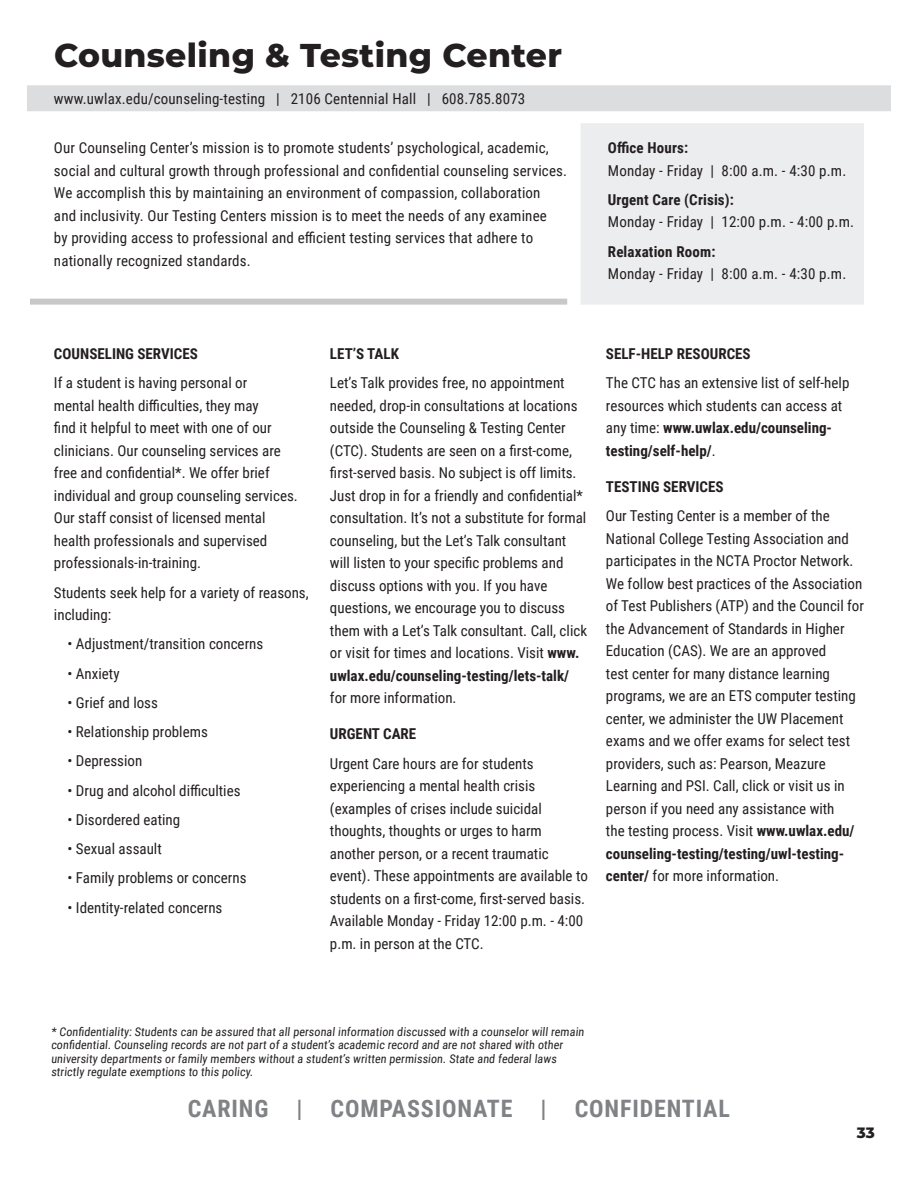
<style>
.page{position:relative;width:918px;height:1188px;background:#fff}
.page>*{position:absolute;margin:0;border:0;box-sizing:border-box;transform-origin:0 0}
.t1{font:800 33px "Montserrat";letter-spacing:.01em;color:#231f20}
.t2{font:700 24px "Roboto Condensed";letter-spacing:.035em;color:#808285}
.t3{font:15px/22.5px "Roboto Condensed";color:#231f20}
.t4{font:700 15px "Roboto Condensed";color:#231f20}
.t5{font:800 15px "Montserrat";color:#231f20}
.t6{font:12px/13.5px "Roboto Condensed";color:#231f20}
.s1{font-weight:700}
</style>
<div class="page">
<div style="left:27px;top:85px;width:864px;height:26px;background:#dcdddf"></div>
<div style="left:580px;top:123px;width:284px;height:182px;background:#ecedee"></div>
<div style="left:30px;top:299px;width:537px;height:6px;background:#c7c8ca"></div>
<h1 class="t1" style="left:54px;top:31px;width:510px">Counseling &amp; Testing Center</h1>
<p class="t3" style="left:54px;top:87px;width:473px">www.uwlax.edu/counseling-testing | 2106 Centennial Hall | 608.785.8073</p>
<p class="t3" style="left:54px;top:136px;width:515px">Our Counseling Center’s mission is to promote students’ psychological, academic, social and cultural growth through professional and confidential counseling services.<br>We accomplish this by maintaining an environment of compassion, collaboration<br>and inclusivity. Our Testing Centers mission is to meet the needs of any examinee<br>by providing access to professional and efficient testing services that adhere to nationally recognized standards.</p>
<p class="t4" style="left:608px;top:137px;width:82px">Office Hours:</p>
<p class="t3" style="left:608px;top:158px;width:240px">Monday - Friday | 8:00 a.m. - 4:30 p.m.</p>
<p class="t4" style="left:608px;top:189px;width:128px">Urgent Care (Crisis):</p>
<p class="t3" style="left:608px;top:210px;width:248px">Monday - Friday | 12:00 p.m. - 4:00 p.m.</p>
<p class="t4" style="left:608px;top:241px;width:109px">Relaxation Room:</p>
<p class="t3" style="left:608px;top:262px;width:240px">Monday - Friday | 8:00 a.m. - 4:30 p.m.</p>
<p class="t4" style="left:54px;top:343px;width:145px">COUNSELING SERVICES</p>
<p class="t3" style="left:54px;top:371px;width:245px">If a student is having personal or<br>mental health difficulties, they may<br>find it helpful to meet with one of our clinicians. Our counseling services are free and confidential*. We offer brief individual and group counseling services.<br>Our staff consist of licensed mental health professionals and supervised professionals-in-training.</p>
<p class="t3" style="left:54px;top:580px;width:256px">Students seek help for a variety of reasons, including:</p>
<p class="t3" style="left:67px;top:632px;width:197px">• Adjustment/transition concerns</p>
<p class="t3" style="left:67px;top:661px;width:54px">• Anxiety</p>
<p class="t3" style="left:67px;top:691px;width:92px">• Grief and loss</p>
<p class="t3" style="left:67px;top:720px;width:142px">• Relationship problems</p>
<p class="t3" style="left:67px;top:749px;width:76px">• Depression</p>
<p class="t3" style="left:67px;top:778px;width:175px">• Drug and alcohol difficulties</p>
<p class="t3" style="left:67px;top:808px;width:114px">• Disordered eating</p>
<p class="t3" style="left:67px;top:837px;width:96px">• Sexual assault</p>
<p class="t3" style="left:67px;top:866px;width:181px">• Family problems or concerns</p>
<p class="t3" style="left:67px;top:895px;width:156px">• Identity-related concerns</p>
<p class="t4" style="left:330px;top:343px;width:71px">LET’S TALK</p>
<p class="t3" style="left:330px;top:371px;width:259px">Let’s Talk provides free, no appointment needed, drop-in consultations at locations outside the Counseling &amp; Testing Center (CTC). Students are seen on a first-come, first-served basis. No subject is off limits.<br>Just drop in for a friendly and confidential* consultation. It’s not a substitute for formal counseling, but the Let’s Talk consultant will listen to your specific problems and discuss options with you. If you have questions, we encourage you to discuss them with a Let’s Talk consultant. Call, click or visit for times and locations. Visit <span class="s1">www. uwlax.edu/counseling-testing/lets-talk/</span></p>
<p class="t3" style="left:330px;top:686px;width:128px">for more information.</p>
<p class="t4" style="left:330px;top:723px;width:88px">URGENT CARE</p>
<p class="t3" style="left:330px;top:751px;width:259px">Urgent Care hours are for students experiencing a mental health crisis (examples of crises include suicidal thoughts, thoughts or urges to harm another person, or a recent traumatic event). These appointments are available to students on a first-come, first-served basis.<br>Available Monday - Friday 12:00 p.m. - 4:00 p.m. in person at the CTC.</p>
<p class="t4" style="left:606px;top:343px;width:146px">SELF-HELP RESOURCES</p>
<p class="t3" style="left:606px;top:371px;width:245px">The CTC has an extensive list of self-help resources which students can access at any time: <span class="s1">www.uwlax.edu/counseling&shy;testing/self-help/</span>.</p>
<p class="t4" style="left:606px;top:476px;width:119px">TESTING SERVICES</p>
<p class="t3" style="left:606px;top:504px;width:259px">Our Testing Center is a member of the National College Testing Association and participates in the NCTA Proctor Network.<br>We follow best practices of the Association of Test Publishers (ATP) and the Council for the Advancement of Standards in Higher Education (CAS). We are an approved<br>test center for many distance learning programs, we are an ETS computer testing center, we administer the UW Placement exams and we offer exams for select test providers, such as: Pearson, Meazure Learning and PSI. Call, click or visit us in person if you need any assistance with<br>the testing process. Visit <span class="s1">www.uwlax.edu/ counseling-testing/testing/uwl-testing&shy;center/</span> for more information.</p>
<p class="t6" style="left:51px;top:1024px;width:536px">* Confidentiality: Students can be assured that all personal information discussed with a counselor will remain confidential. Counseling records are not part of a student’s academic record and are not shared with other university departments or family members without a student’s written permission. State and federal laws strictly regulate exemptions to this policy.</p>
<h2 class="t2" style="left:188px;top:1092px;width:544px">CARING | COMPASSIONATE | CONFIDENTIAL</h2>
<p class="t5" style="left:857px;top:1121px;width:20px">33</p>
</div>
